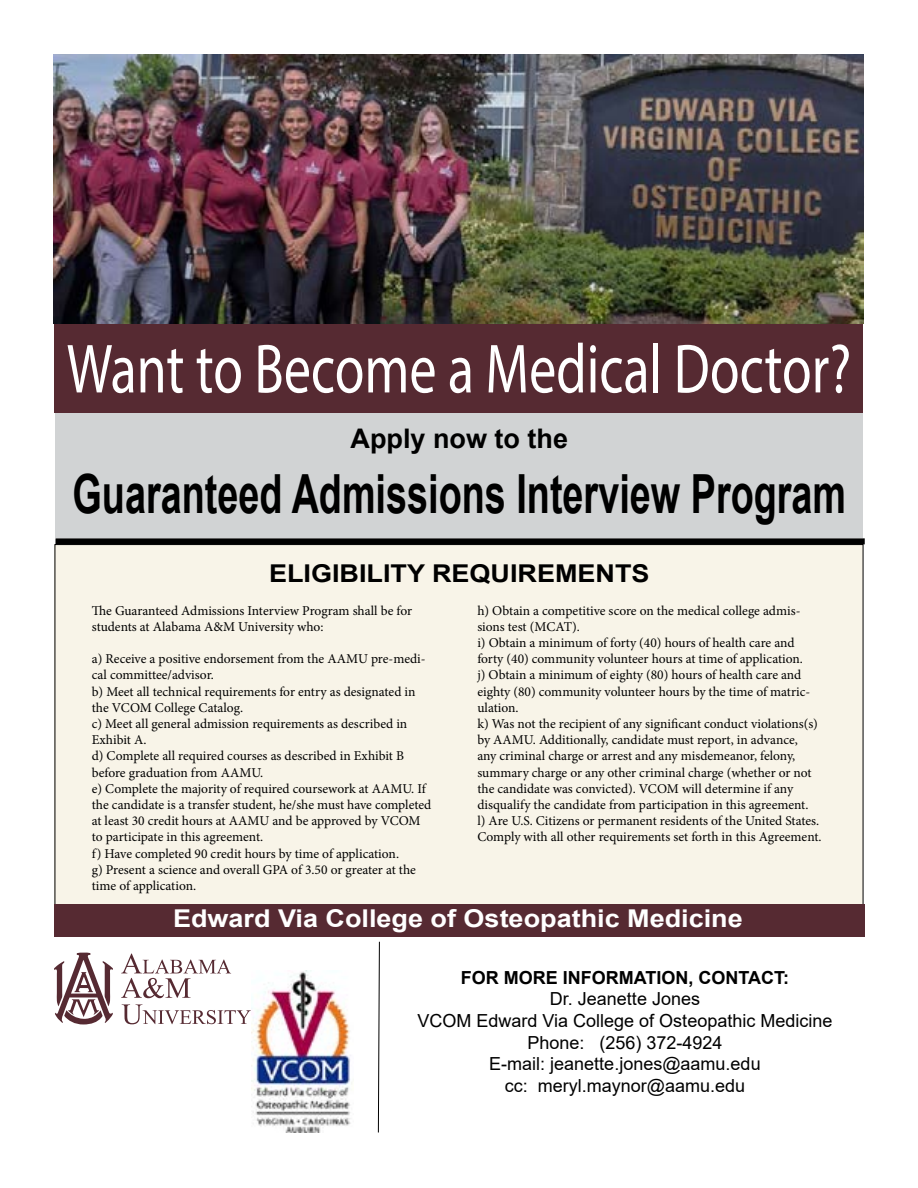
<style>
.page{position:relative;width:918px;height:1188px;background:#fff}
.page>*{position:absolute;margin:0;border:0;box-sizing:border-box;transform-origin:0 0}
.t1{font:70.05px "Myriad Pro";color:#fff;scale:.77 1}
.t2{font:700 54px "Arial";color:#000;scale:.7 1}
.t3{font:700 27px "Arial";color:#000}
.t4{font:700 24.6px "Arial";color:#fff;scale:1.1 1}
.t5{font:700 24.6px "Arial";color:#000;scale:1.1 1}
.t6{font:18px/21.6px "Arial";color:#000;text-align:center}
.t7{font:700 18px "Arial";color:#000}
.t8{font:13.5px/16.2px "Minion Pro";color:#000}
</style>
<div class="page">
<div style="left:55px;top:545px;width:808px;height:360px;background:#f8f4e8"></div>
<div style="left:56px;top:413px;width:807px;height:125px;background:#d1d3d4"></div>
<div style="left:55px;top:324px;width:808px;height:89px;background:#562a32"></div>
<div style="left:56px;top:538px;width:809px;height:6px;background:#000"></div>
<svg style="left:54px;top:953px;width:59px;height:71px"></svg>
<svg style="left:121px;top:954px;width:110px;height:44px"></svg>
<svg style="left:122px;top:1004px;width:129px;height:20px"></svg>
<img style="left:252px;top:971px;width:100px;height:161px">
<svg style="left:378px;top:941px;width:2px;height:192px"></svg>
<div style="left:54px;top:904px;width:811px;height:32px;background:#562a32"></div>
<img style="left:54px;top:54px;width:810px;height:270px">
<h1 class="t1" style="left:67px;top:326px;width:1020px">Want to Become a Medical Doctor?</h1>
<h3 class="t3" style="left:351px;top:420px;width:219px">Apply now to the</h3>
<h2 class="t2" style="left:73px;top:456px;width:1107px">Guaranteed Admissions Interview Program</h2>
<h3 class="t5" style="left:269px;top:556px;width:347px">ELIGIBILITY REQUIREMENTS</h3>
<p class="t8" style="left:92px;top:602px;width:322px">The Guaranteed Admissions Interview Program shall be for students at Alabama A&amp;M University who:</p>
<p class="t8" style="left:92px;top:651px;width:341px">a) Receive a positive endorsement from the AAMU pre-medi&shy;cal committee/advisor.<br>b) Meet all technical requirements for entry as designated in the VCOM College Catalog.<br>c) Meet all general admission requirements as described in Exhibit A.<br>d) Complete all required courses as described in Exhibit B before graduation from AAMU.<br>e) Complete the majority of required coursework at AAMU. If the candidate is a transfer student, he/she must have completed at least 30 credit hours at AAMU and be approved by VCOM to participate in this agreement.<br>f) Have completed 90 credit hours by time of application.<br>g) Present a science and overall GPA of 3.50 or greater at the time of application.</p>
<p class="t8" style="left:477px;top:602px;width:346px">h) Obtain a competitive score on the medical college admis&shy;sions test (MCAT).<br>i) Obtain a minimum of forty (40) hours of health care and forty (40) community volunteer hours at time of application.<br>j) Obtain a minimum of eighty (80) hours of health care and eighty (80) community volunteer hours by the time of matric&shy;ulation.<br>k) Was not the recipient of any significant conduct violations(s) by AAMU. Additionally, candidate must report, in advance,<br>any criminal charge or arrest and any misdemeanor, felony, summary charge or any other criminal charge (whether or not the candidate was convicted). VCOM will determine if any disqualify the candidate from participation in this agreement.<br>l) Are U.S. Citizens or permanent residents of the United States.<br>Comply with all other requirements set forth in this Agreement.</p>
<h3 class="t4" style="left:173px;top:901px;width:519px">Edward Via College of Osteopathic Medicine</h3>
<h3 class="t7" style="left:461px;top:965px;width:330px">FOR MORE INFORMATION, CONTACT:</h3>
<h3 class="t6" style="left:418px;top:988px;width:416px">Dr. Jeanette Jones<br>VCOM Edward Via College of Osteopathic Medicine<br>Phone: (256) 372-4924<br>E-mail: jeanette.jones@aamu.edu<br>cc: meryl.maynor@aamu.edu</h3>
</div>
